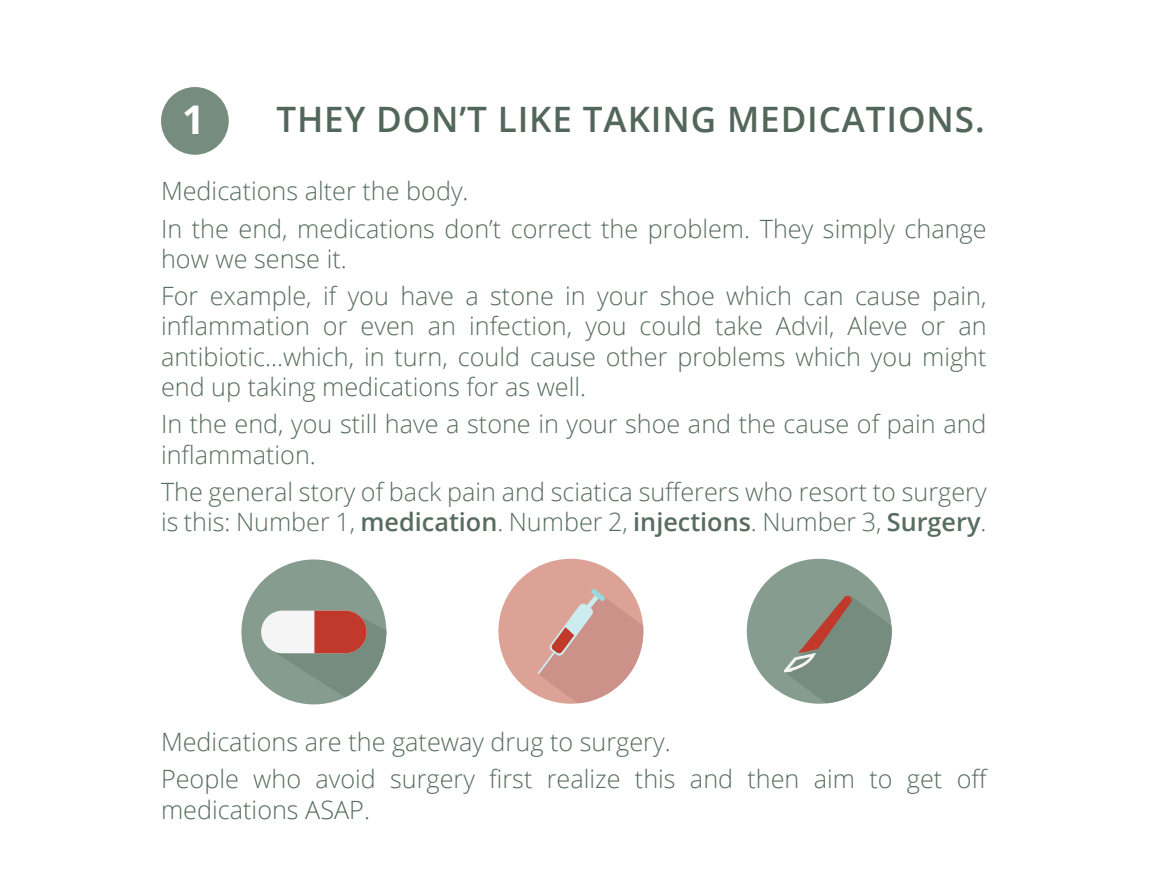
<style>
.page{position:relative;width:1155px;height:893px;background:#fff}
.page>*{position:absolute;margin:0;border:0;box-sizing:border-box;transform-origin:0 0}
.t1{font:700 39.55px "Open Sans";color:#fff}
.t2{font:600 35px "Open Sans";letter-spacing:.025em;color:#53665a}
.t3{font:300 25.2px/30.2px "Open Sans";color:#576d60}
.s1{font-weight:600}
</style>
<div class="page">
<div style="left:161px;top:87px;width:68px;height:68px;background:#768c7f;border-radius:50%"></div>
<div style="left:241px;top:559px;width:145px;height:145px;background:#859c8f;border-radius:50%"></div>
<div style="left:261px;top:610px;width:105px;height:43px;background:#f5f5f5;border-radius:21px"></div>
<svg style="left:269px;top:610px;width:117px;height:87px"></svg>
<div style="left:498px;top:558px;width:145px;height:145px;background:#dba295;border-radius:50%"></div>
<svg style="left:537px;top:588px;width:106px;height:115px"></svg>
<div style="left:746px;top:558px;width:145px;height:145px;background:#859c8f;border-radius:50%"></div>
<svg style="left:783px;top:595px;width:108px;height:108px"></svg>
<h1 class="t1" style="left:182px;top:92px;width:24px">1</h1>
<h2 class="t2" style="left:276px;top:95px;width:709px">THEY DON’T LIKE TAKING MEDICATIONS.</h2>
<p class="t3" style="left:161px;top:172px;width:827px;line-height:37.2px">Medications alter the body.<br>In the end, medications don’t correct the problem. They simply change</p>
<p class="t3" style="left:161px;top:239px;width:827px;line-height:37.2px">how we sense it.<br>For example, if you have a stone in your shoe which can cause pain,</p>
<p class="t3" style="left:161px;top:310px;width:827px;text-align:justify">inflammation or even an infection, you could take Advil, Aleve or an antibiotic…which, in turn, could cause other problems which you might end up taking medications for as well.</p>
<p class="t3" style="left:161px;top:408px;width:827px">In the end, you still have a stone in your shoe and the cause of pain and inflammation.</p>
<p class="t3" style="left:161px;top:476px;width:827px">The general story of back pain and sciatica sufferers who resort to surgery is this: Number 1, <span class="s1">medication</span>. Number 2, <span class="s1">injections</span>. Number 3, <span class="s1">Surgery</span>.</p>
<p class="t3" style="left:161px;top:722px;width:828px;line-height:37.2px">Medications are the gateway drug to surgery.<br>People who avoid surgery first realize this and then aim to get off</p>
<p class="t3" style="left:161px;top:793px;width:210px">medications ASAP.</p>
</div>
